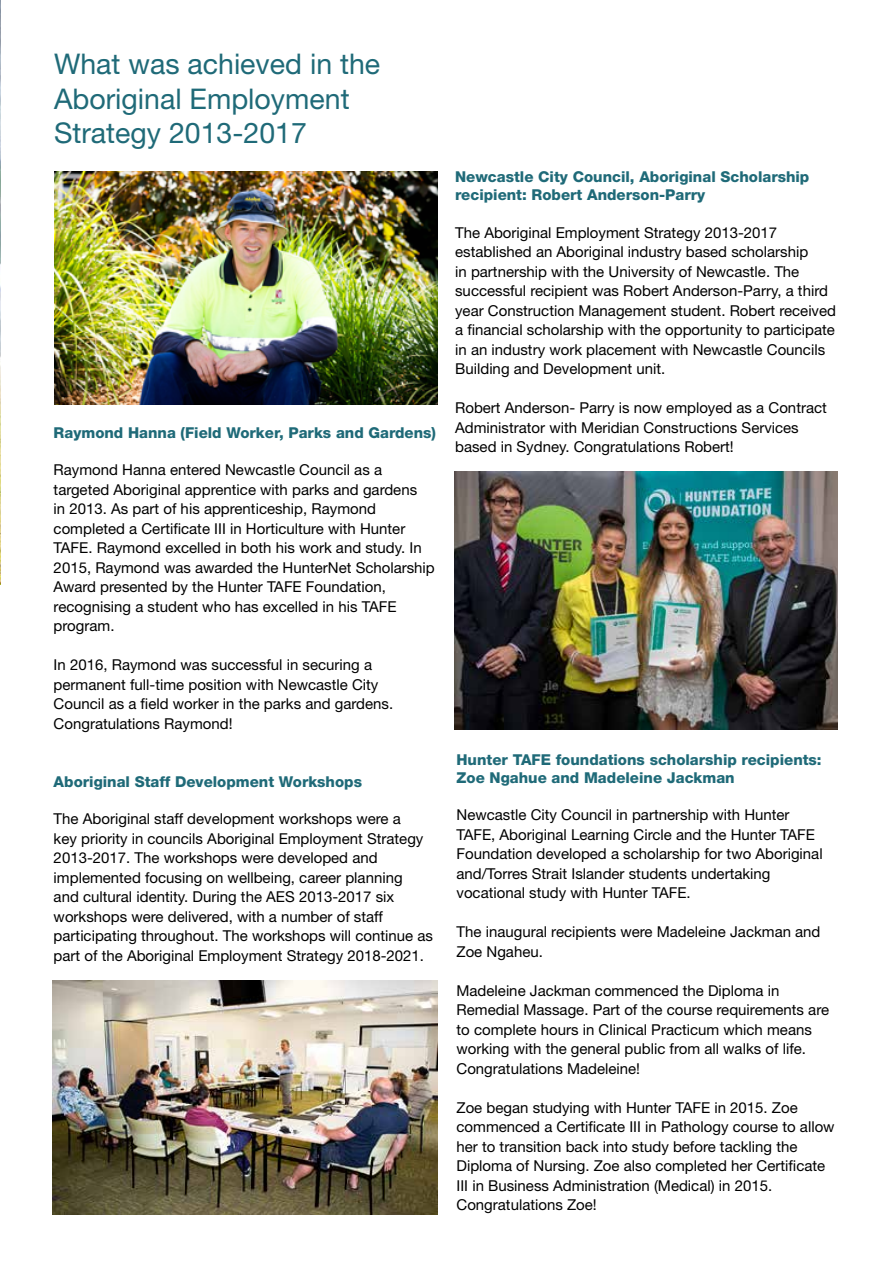
<style>
.page{position:relative;width:893px;height:1263px;background:#fff}
.page>*{position:absolute;margin:0;border:0;box-sizing:border-box;transform-origin:0 0}
.t1{font:28.5px/34.2px "Helvetica Neue LT Std";color:#1f6a78}
.t2{font:15px/19.5px "Helvetica Neue LT Std";color:#000}
.t3{font:800 15px/18px "Helvetica Neue LT Std";color:#1f6a78}
</style>
<div class="page">
<img style="left:0;top:0;width:1px;height:585px">
<img style="left:55px;top:171px;width:382px;height:234px">
<img style="left:53px;top:981px;width:384px;height:233px">
<img style="left:454px;top:472px;width:384px;height:257px">
<h1 class="t1" style="left:54px;top:47px;width:328px">What was achieved in the<br>Aboriginal Employment<br>Strategy 2013-2017</h1>
<p class="t3" style="left:54px;top:423px;width:384px">Raymond Hanna (Field Worker, Parks and Gardens)</p>
<p class="t2" style="left:54px;top:460px;width:383px">Raymond Hanna entered Newcastle Council as a targeted Aboriginal apprentice with parks and gardens<br>in 2013. As part of his apprenticeship, Raymond completed a Certificate III in Horticulture with Hunter TAFE. Raymond excelled in both his work and study. In 2015, Raymond was awarded the HunterNet Scholarship Award presented by the Hunter TAFE Foundation, recognising a student who has excelled in his TAFE program.</p>
<p class="t2" style="left:54px;top:655px;width:341px">In 2016, Raymond was successful in securing a permanent full-time position with Newcastle City Council as a field worker in the parks and gardens.<br>Congratulations Raymond!</p>
<p class="t3" style="left:54px;top:772px;width:310px">Aboriginal Staff Development Workshops</p>
<p class="t2" style="left:54px;top:809px;width:381px">The Aboriginal staff development workshops were a<br>key priority in councils Aboriginal Employment Strategy 2013-2017. The workshops were developed and implemented focusing on wellbeing, career planning<br>and cultural identity. During the AES 2013-2017 six workshops were delivered, with a number of staff participating throughout. The workshops will continue as part of the Aboriginal Employment Strategy 2018-2021.</p>
<p class="t3" style="left:455px;top:168px;width:356px">Newcastle City Council, Aboriginal Scholarship recipient: Robert Anderson-Parry</p>
<p class="t2" style="left:455px;top:222px;width:382px">The Aboriginal Employment Strategy 2013-2017 established an Aboriginal industry based scholarship<br>in partnership with the University of Newcastle. The successful recipient was Robert Anderson-Parry, a third year Construction Management student. Robert received a financial scholarship with the opportunity to participate in an industry work placement with Newcastle Councils Building and Development unit.</p>
<p class="t2" style="left:455px;top:398px;width:373px">Robert Anderson- Parry is now employed as a Contract<br>Administrator with Meridian Constructions Services based in Sydney. Congratulations Robert!</p>
<p class="t3" style="left:456px;top:750px;width:367px">Hunter TAFE foundations scholarship recipients:<br>Zoe Ngahue and Madeleine Jackman</p>
<p class="t2" style="left:456px;top:805px;width:368px">Newcastle City Council in partnership with Hunter TAFE, Aboriginal Learning Circle and the Hunter TAFE Foundation developed a scholarship for two Aboriginal and/Torres Strait Islander students undertaking vocational study with Hunter TAFE.</p>
<p class="t2" style="left:456px;top:922px;width:365px">The inaugural recipients were Madeleine Jackman and<br>Zoe Ngaheu.</p>
<p class="t2" style="left:456px;top:980px;width:374px">Madeleine Jackman commenced the Diploma in Remedial Massage. Part of the course requirements are to complete hours in Clinical Practicum which means working with the general public from all walks of life.<br>Congratulations Madeleine!</p>
<p class="t2" style="left:456px;top:1097px;width:380px">Zoe began studying with Hunter TAFE in 2015. Zoe commenced a Certificate III in Pathology course to allow her to transition back into study before tackling the Diploma of Nursing. Zoe also completed her Certificate III in Business Administration (Medical) in 2015.<br>Congratulations Zoe!</p>
</div>
